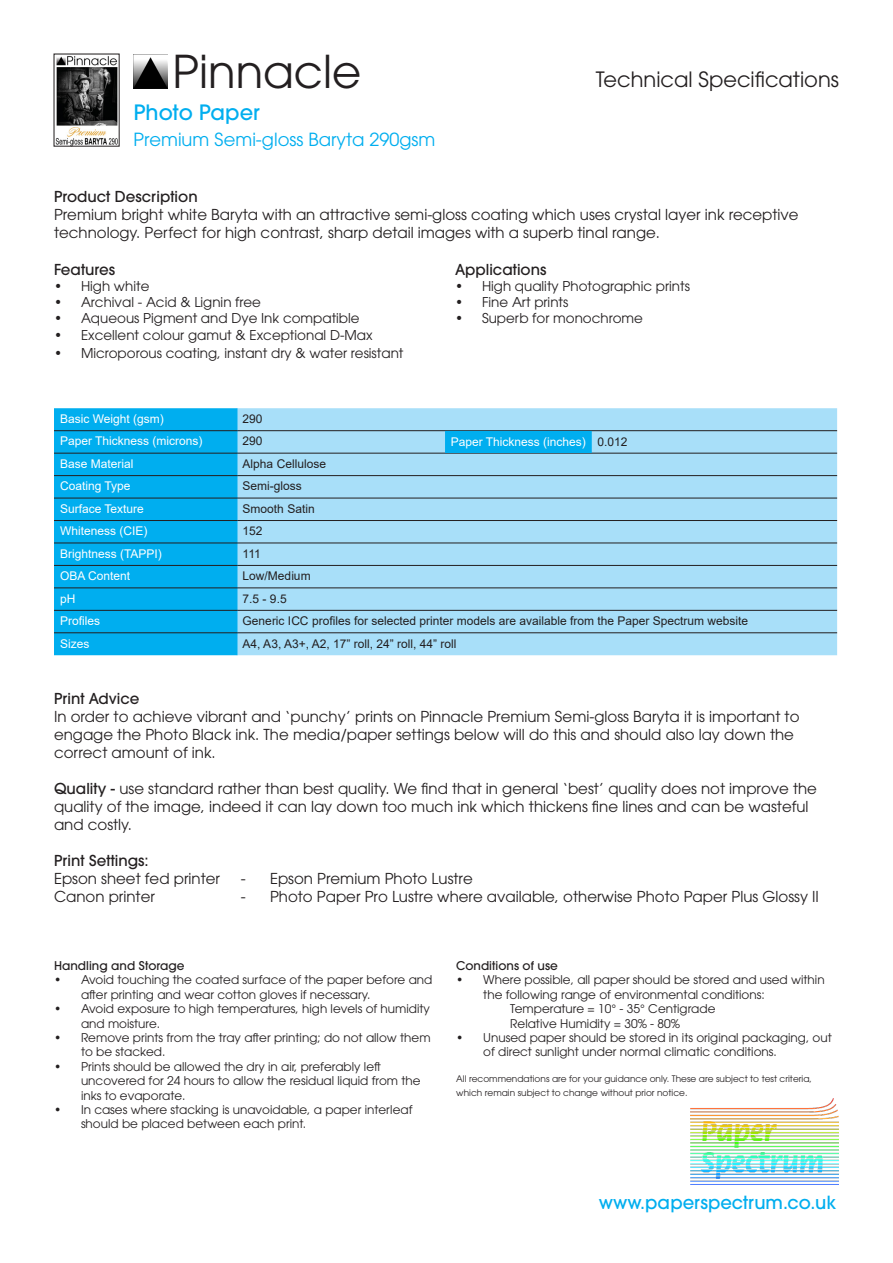
<style>
.page{position:relative;width:893px;height:1263px;background:#fff}
.page>*{position:absolute;margin:0;border:0;box-sizing:border-box;transform-origin:0 0}
.t1{font:45px "ITC Avant Garde Pro";color:#231f20}
.t2{font:21px "ITC Avant Garde Pro";color:#231f20}
.t3{font:500 21px "ITC Avant Garde Pro";color:#00aeef}
.t4{font:18px "ITC Avant Garde Pro";color:#00aeef}
.t5{font:500 18px "ITC Avant Garde Pro";color:#00aeef}
.t6{font:15px/18px "ITC Avant Garde Pro";color:#231f20}
.t7{font:500 15px "ITC Avant Garde Pro";color:#231f20}
.t8{font:13.5px "ITC Avant Garde Pro";color:#231f20}
.t9{font:12px/14.4px "ITC Avant Garde Pro";color:#231f20}
.t10{font:12px "Arial";color:#231f20}
.t11{font:12px "Arial";color:#fff}
.t12{font:500 12px "ITC Avant Garde Pro";color:#231f20}
.t13{font:9px/14.4px "ITC Avant Garde Pro";color:#231f20}
.s1{font-weight:500}
</style>
<div class="page">
<img style="left:134px;top:57px;width:33px;height:31px">
<img style="left:690px;top:1098px;width:148px;height:87px">
<div style="left:237px;top:408px;width:600px;height:247px;background:#a8dff9"></div>
<hr style="left:237px;top:430px;width:600px;height:1px;background:#231f20">
<hr style="left:237px;top:453px;width:600px;height:1px;background:#231f20">
<hr style="left:237px;top:475px;width:600px;height:1px;background:#231f20">
<hr style="left:237px;top:498px;width:600px;height:1px;background:#231f20">
<hr style="left:237px;top:520px;width:600px;height:1px;background:#231f20">
<hr style="left:237px;top:543px;width:600px;height:1px;background:#231f20">
<hr style="left:237px;top:565px;width:600px;height:1px;background:#231f20">
<hr style="left:237px;top:588px;width:600px;height:1px;background:#231f20">
<hr style="left:237px;top:610px;width:600px;height:1px;background:#231f20">
<hr style="left:237px;top:632px;width:600px;height:1px;background:#231f20">
<div style="left:445px;top:431px;width:147px;height:22px;background:#00aeef"></div>
<div style="left:54px;top:408px;width:183px;height:247px;background:#00aeef"></div>
<hr style="left:54px;top:430px;width:183px;height:1px;background:#231f20">
<hr style="left:54px;top:453px;width:183px;height:1px;background:#231f20">
<hr style="left:54px;top:475px;width:183px;height:1px;background:#231f20">
<hr style="left:54px;top:498px;width:183px;height:1px;background:#231f20">
<hr style="left:54px;top:520px;width:183px;height:1px;background:#231f20">
<hr style="left:54px;top:543px;width:183px;height:1px;background:#231f20">
<hr style="left:54px;top:565px;width:183px;height:1px;background:#231f20">
<hr style="left:54px;top:588px;width:183px;height:1px;background:#231f20">
<hr style="left:54px;top:610px;width:183px;height:1px;background:#231f20">
<hr style="left:54px;top:632px;width:183px;height:1px;background:#231f20">
<img style="left:56px;top:56px;width:61px;height:88px">
<p class="t1" style="left:173px;top:44px;width:190px">Pinnacle</p>
<p class="t3" style="left:134px;top:99px;width:128px">Photo Paper</p>
<p class="t4" style="left:134px;top:128px;width:303px">Premium Semi-gloss Baryta 290gsm</p>
<p class="t2" style="left:596px;top:66px;width:245px">Technical Specifications</p>
<p class="t7" style="left:54px;top:187px;width:145px">Product Description</p>
<p class="t6" style="left:54px;top:205px;width:746px">Premium bright white Baryta with an attractive semi-gloss coating which uses crystal layer ink receptive</p>
<p class="t6" style="left:54px;top:223px;width:607px">technology. Perfect for high contrast, sharp detail images with a superb tinal range.</p>
<p class="t7" style="left:54px;top:260px;width:63px">Features</p>
<p class="t8" style="left:54px;top:278px;width:97px">• High white</p>
<p class="t8" style="left:54px;top:294px;width:209px">• Archival - Acid &amp; Lignin free</p>
<p class="t8" style="left:54px;top:310px;width:307px">• Aqueous Pigment and Dye Ink compatible</p>
<p class="t8" style="left:54px;top:326px;width:320px">• Excellent colour gamut &amp; Exceptional D-Max</p>
<p class="t8" style="left:54px;top:344px;width:351px">• Microporous coating, instant dry &amp; water resistant</p>
<p class="t7" style="left:455px;top:260px;width:93px">Applications</p>
<p class="t8" style="left:455px;top:278px;width:236px">• High quality Photographic prints</p>
<p class="t8" style="left:455px;top:294px;width:115px">• Fine Art prints</p>
<p class="t8" style="left:455px;top:310px;width:189px">• Superb for monochrome</p>
<p class="t11" style="left:60px;top:410px;width:105px">Basic Weight (gsm)</p>
<p class="t11" style="left:60px;top:433px;width:144px">Paper Thickness (microns)</p>
<p class="t11" style="left:60px;top:455px;width:75px">Base Material</p>
<p class="t11" style="left:60px;top:478px;width:72px">Coating Type</p>
<p class="t11" style="left:60px;top:500px;width:85px">Surface Texture</p>
<p class="t11" style="left:60px;top:523px;width:89px">Whiteness (CIE)</p>
<p class="t11" style="left:60px;top:545px;width:103px">Brightness (TAPPI)</p>
<p class="t11" style="left:60px;top:568px;width:72px">OBA Content</p>
<p class="t11" style="left:60px;top:590px;width:17px">pH</p>
<p class="t11" style="left:60px;top:613px;width:42px">Profiles</p>
<p class="t11" style="left:60px;top:635px;width:31px">Sizes</p>
<p class="t10" style="left:243px;top:410px;width:22px">290</p>
<p class="t10" style="left:243px;top:433px;width:22px">290</p>
<p class="t10" style="left:243px;top:455px;width:85px">Alpha Cellulose</p>
<p class="t10" style="left:243px;top:478px;width:61px">Semi-gloss</p>
<p class="t10" style="left:243px;top:500px;width:74px">Smooth Satin</p>
<p class="t10" style="left:243px;top:523px;width:22px">152</p>
<p class="t10" style="left:243px;top:545px;width:20px">111</p>
<p class="t10" style="left:243px;top:568px;width:70px">Low/Medium</p>
<p class="t10" style="left:243px;top:590px;width:46px">7.5 - 9.5</p>
<p class="t10" style="left:243px;top:613px;width:507px">Generic ICC profiles for selected printer models are available from the Paper Spectrum website</p>
<p class="t10" style="left:243px;top:635px;width:215px">A4, A3, A3+, A2, 17” roll, 24” roll, 44” roll</p>
<p class="t11" style="left:451px;top:433px;width:137px">Paper Thickness (inches)</p>
<p class="t10" style="left:597px;top:433px;width:32px">0.012</p>
<p class="t7" style="left:54px;top:689px;width:87px">Print Advice</p>
<p class="t6" style="left:54px;top:707px;width:747px">In order to achieve vibrant and ‘punchy’ prints on Pinnacle Premium Semi-gloss Baryta it is important to</p>
<p class="t6" style="left:54px;top:725px;width:741px">engage the Photo Black ink. The media/paper settings below will do this and should also lay down the</p>
<p class="t6" style="left:54px;top:743px;width:163px">correct amount of ink.</p>
<p class="t6" style="left:54px;top:779px;width:764px"><span class="s1">Quality -</span> use standard rather than best quality. We find that in general ‘best’ quality does not improve the quality of the image, indeed it can lay down too much ink which thickens fine lines and can be wasteful and costly.</p>
<p class="t7" style="left:54px;top:851px;width:96px">Print Settings:</p>
<p class="t6" style="left:54px;top:869px;width:168px">Epson sheet fed printer</p>
<p class="t6" style="left:241px;top:869px;width:233px">- Epson Premium Photo Lustre</p>
<p class="t6" style="left:54px;top:887px;width:102px">Canon printer</p>
<p class="t6" style="left:241px;top:887px;width:580px">- Photo Paper Pro Lustre where available, otherwise Photo Paper Plus Glossy II</p>
<p class="t12" style="left:54px;top:958px;width:132px">Handling and Storage</p>
<p class="t9" style="left:81px;top:972px;width:353px;text-indent:-27px">• Avoid touching the coated surface of the paper before and after printing and wear cotton gloves if necessary.</p>
<p class="t9" style="left:81px;top:1001px;width:350px;text-indent:-27px">• Avoid exposure to high temperatures, high levels of humidity and moisture.</p>
<p class="t9" style="left:81px;top:1030px;width:351px;text-indent:-27px">• Remove prints from the tray after printing; do not allow them to be stacked.</p>
<p class="t9" style="left:81px;top:1059px;width:341px;text-indent:-27px">• Prints should be allowed the dry in air, preferably left uncovered for 24 hours to allow the residual liquid from the inks to evaporate.</p>
<p class="t9" style="left:81px;top:1102px;width:333px;text-indent:-27px">• In cases where stacking is unavoidable, a paper interleaf should be placed between each print.</p>
<p class="t12" style="left:456px;top:958px;width:103px">Conditions of use</p>
<p class="t9" style="left:483px;top:972px;width:343px;text-indent:-27px">• Where possible, all paper should be stored and used within the following range of environmental conditions:</p>
<p class="t9" style="left:510px;top:1001px;width:207px">Temperature = 10° - 35° Centigrade</p>
<p class="t9" style="left:510px;top:1016px;width:171px">Relative Humidity = 30% - 80%</p>
<p class="t9" style="left:483px;top:1030px;width:350px;text-indent:-27px">• Unused paper should be stored in its original packaging, out of direct sunlight under normal climatic conditions.</p>
<p class="t13" style="left:456px;top:1071px;width:357px">All recommendations are for your guidance only. These are subject to test criteria, which remain subject to change without prior notice.</p>
<p class="t5" style="left:599px;top:1191px;width:239px">www.paperspectrum.co.uk</p>
</div>
